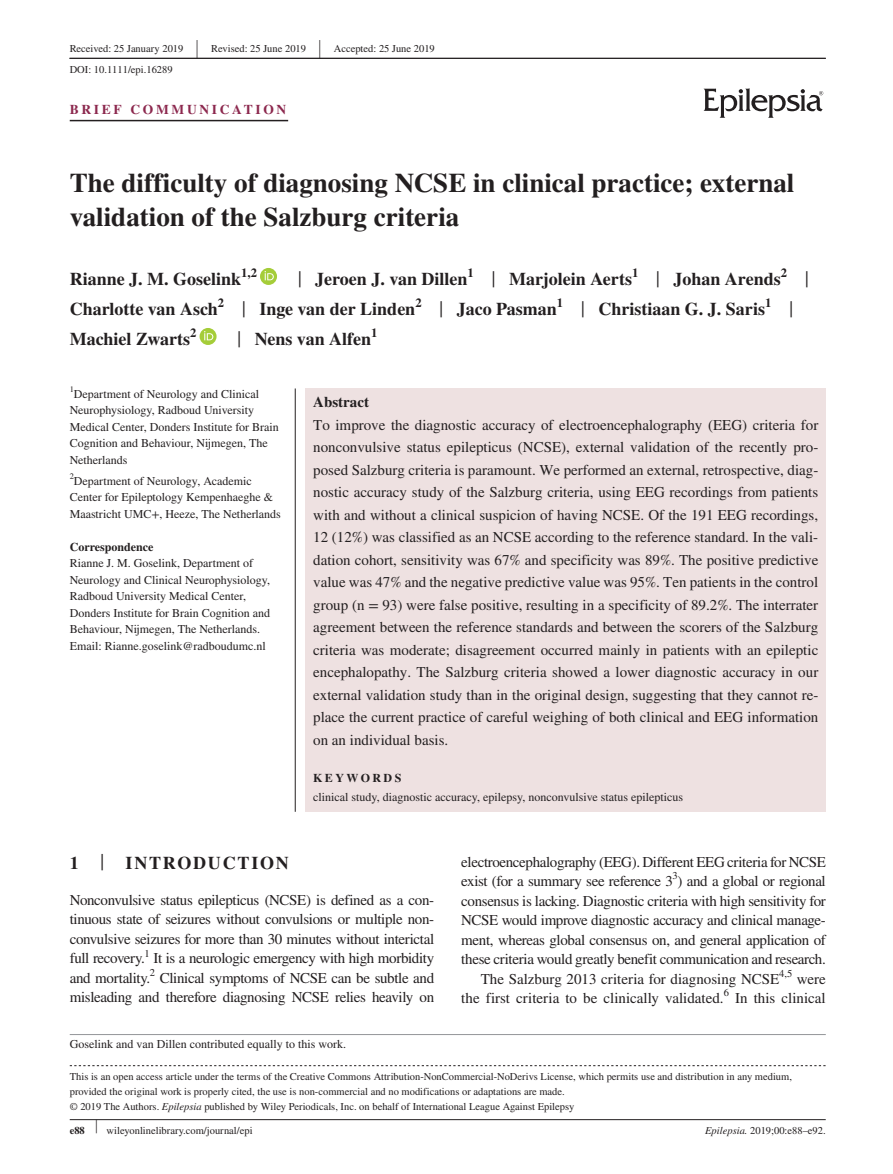
<style>
.page{position:relative;width:893px;height:1174px;background:#fff}
.page>*{position:absolute;margin:0;border:0;box-sizing:border-box;transform-origin:0 0}
.t1{font:700 27px/34.5px "STIX";color:#231f20}
.t2{font:26.55px "STIX";color:#231f20;scale:.4 1}
.t3{font:700 18px/30px "STIX";color:#231f20}
.t4{font:700 18px "STIX";letter-spacing:.1em;color:#231f20}
.t5{font:15px/22.5px "STIX";letter-spacing:-.025em;color:#231f20;text-align:justify}
.t6{font:15px "STIX";color:#231f20}
.t7{font:700 15px "STIX";color:#231f20}
.t8{font:700 13.5px "STIX";letter-spacing:.2em;color:#8c284e}
.t9{font:700 12.6px "STIX";color:#231f20}
.t10{font:12px/16.5px "STIX";color:#231f20}
.t11{font:700 12px "STIX";color:#231f20}
.t12{font:700 12px "STIX";letter-spacing:.2em;color:#231f20}
.t13{font:10.5px/15px "STIX";color:#231f20}
.t14{font:8.4px "STIX";color:#231f20}
.s1{font-weight:400;font-size:23.4px}
.s2{font-weight:400;font-size:23.7px}
.s3{font-style:italic}
.s4{font-weight:700}
.s5{font-size:19.5px}
</style>
<div class="page">
<hr style="left:70px;top:1119px;width:756px;height:1px;background:#231f20">
<hr style="left:69px;top:58px;width:757px;height:1px;background:#231f20">
<svg style="left:704px;top:88px;width:119px;height:30px"></svg>
<hr style="left:70px;top:120px;width:218px;height:1px;background:#231f20">
<svg style="left:260px;top:268px;width:17px;height:17px"></svg>
<svg style="left:265px;top:271px;width:9px;height:9px"></svg>
<svg style="left:200px;top:328px;width:17px;height:17px"></svg>
<svg style="left:204px;top:331px;width:9px;height:9px"></svg>
<svg style="left:70px;top:1065px;width:756px;height:1px"></svg>
<hr style="left:70px;top:1034px;width:756px;height:1px;background:#939598">
<div style="left:306px;top:388px;width:520px;height:423px;background:#eee1e1"></div>
<hr style="left:295px;top:388px;width:1px;height:423px;background:#231f20">
<p class="t13" style="left:70px;top:41px;width:115px">Received: 25 January 2019</p>
<h2 class="t2" style="left:196px;top:31px;width:7px">|</h2>
<p class="t13" style="left:211px;top:41px;width:96px">Revised: 25 June 2019</p>
<h2 class="t2" style="left:319px;top:31px;width:7px">|</h2>
<p class="t13" style="left:334px;top:41px;width:102px">Accepted: 25 June 2019</p>
<p class="t13" style="left:70px;top:63px;width:104px">DOI: 10.1111/epi.16289</p>
<p class="t8" style="left:70px;top:101px;width:218px">BRIEF COMMUNICATION</p>
<h1 class="t1" style="left:70px;top:165px;width:726px">The difficulty of diagnosing NCSE in clinical practice; external validation of the Salzburg criteria</h1>
<p class="t3" style="left:70px;top:264px;width:189px">Rianne J. M. Goselink<sup>1,2</sup></p>
<p class="t3" style="left:70px;top:264px;width:740px;text-indent:228px"><span class="s1">|</span> Jeroen J. van Dillen<sup>1</sup> <span class="s1">|</span> Marjolein Aerts<sup>1</sup> <span class="s1">|</span> Johan Arends<sup>2</sup> <span class="s1">|<br></span>Charlotte van Asch<sup>2</sup> <span class="s1">|</span> Inge van der Linden<sup>2</sup> <span class="s1">|</span> Jaco Pasman<sup>1</sup> <span class="s1">|</span> Christiaan G. J. Saris<sup>1</sup> <span class="s1">|<br></span>Machiel Zwarts</p>
<p class="t9" style="left:190px;top:325px;width:8px">2</p>
<p class="t3" style="left:238px;top:324px;width:141px"><span class="s1">|</span> Nens van Alfen<sup>1</sup></p>
<p class="t10" style="left:70px;top:386px;width:211px"><sup>1</sup>Department of Neurology and Clinical Neurophysiology, Radboud University Medical Center, Donders Institute for Brain Cognition and Behaviour, Nijmegen, The Netherlands</p>
<p class="t14" style="left:70px;top:470px;width:6px">2</p>
<p class="t10" style="left:70px;top:473px;width:213px;text-indent:4px">Department of Neurology, Academic<br>Center for Epileptology Kempenhaeghe &amp;<br>Maastricht UMC+, Heeze, The Netherlands</p>
<p class="t11" style="left:70px;top:539px;width:85px">Correspondence</p>
<p class="t10" style="left:70px;top:555px;width:202px">Rianne J. M. Goselink, Department of Neurology and Clinical Neurophysiology, Radboud University Medical Center, Donders Institute for Brain Cognition and Behaviour, Nijmegen, The Netherlands.<br>Email: Rianne.goselink@radboudumc.nl</p>
<p class="t7" style="left:313px;top:393px;width:57px">Abstract</p>
<p class="t5" style="left:313px;top:414px;width:507px">To improve the diagnostic accuracy of electroencephalography (EEG) criteria for nonconvulsive status epilepticus (NCSE), external validation of the recently pro&shy;posed Salzburg criteria is paramount. We performed an external, retrospective, diag&shy;nostic accuracy study of the Salzburg criteria, using EEG recordings from patients with and without a clinical suspicion of having NCSE. Of the 191 EEG recordings, 12 (12%) was classified as an NCSE according to the reference standard. In the vali&shy;dation cohort, sensitivity was 67% and specificity was 89%. The positive predictive value was 47% and the negative predictive value was 95%. Ten patients in the control group (n = 93) were false positive, resulting in a specificity of 89.2%. The interrater agreement between the reference standards and between the scorers of the Salzburg criteria was moderate; disagreement occurred mainly in patients with an epileptic encephalopathy. The Salzburg criteria showed a lower diagnostic accuracy in our external validation study than in the original design, suggesting that they cannot re&shy;place the current practice of careful weighing of both clinical and EEG information on an individual basis.</p>
<p class="t12" style="left:313px;top:770px;width:90px">KEYWORDS</p>
<p class="t10" style="left:313px;top:790px;width:371px">clinical study, diagnostic accuracy, epilepsy, nonconvulsive status epilepticus</p>
<p class="t4" style="left:70px;top:852px;width:221px">1 <span class="s2">|</span> INTRODUCTION</p>
<p class="t5" style="left:70px;top:891px;width:366px;line-height:19.5px">Nonconvulsive status epilepticus (NCSE) is defined as a con&shy;tinuous state of seizures without convulsions or multiple non&shy;convulsive seizures for more than 30 minutes without interictal full recovery.</p>
<p class="t13" style="left:145px;top:946px;width:7px">1</p>
<p class="t5" style="left:153px;top:948px;width:282px">It is a neurologic emergency with high morbidity</p>
<p class="t13" style="left:150px;top:965px;width:7px">2</p>
<p class="t5" style="left:70px;top:969px;width:366px;line-height:19.5px;text-align:right">Clinical symptoms of NCSE can be subtle and<br>misleading and therefore diagnosing NCSE relies heavily on</p>
<p class="t5" style="left:70px;top:967px;width:82px">and mortality.</p>
<p class="t10" style="left:70px;top:1037px;width:278px">Goselink and van Dillen contributed equally to this work.</p>
<p class="t5" style="left:461px;top:852px;width:366px;line-height:19.5px">electroencephalography (EEG). Different EEG criteria for NCSE exist (for a summary see reference 3 ) and a global or regional</p>
<p class="t13" style="left:673px;top:869px;width:7px">3</p>
<p class="t5" style="left:461px;top:890px;width:366px">consensus is lacking. Diagnostic criteria with high sensitivity for</p>
<p class="t5" style="left:461px;top:909px;width:366px">NCSE would improve diagnostic accuracy and clinical manage-</p>
<p class="t5" style="left:461px;top:929px;width:366px">ment, whereas global consensus on, and general application of</p>
<p class="t5" style="left:461px;top:948px;width:366px">these criteria would greatly benefit communication and research.</p>
<p class="t6" style="left:481px;top:968px;width:300px">The Salzburg 2013 criteria for diagnosing NCSE</p>
<p class="t13" style="left:779px;top:966px;width:15px">4,5</p>
<p class="t5" style="left:797px;top:968px;width:30px">were</p>
<p class="t13" style="left:724px;top:986px;width:7px">6</p>
<p class="t6" style="left:461px;top:987px;width:264px">the first criteria to be clinically validated.</p>
<p class="t6" style="left:735px;top:987px;width:92px">In this clinical</p>
<p class="t13" style="left:70px;top:1069px;width:724px">This is an open access article under the terms of the Creative Commons Attribution‐NonCommercial‐NoDerivs License, which permits use and distribution in any medium, provided the original work is properly cited, the use is non‐commercial and no modifications or adaptations are made.<br>© 2019 The Authors. <span class="s3">Epilepsia</span> published by Wiley Periodicals, Inc. on behalf of International League Against Epilepsy</p>
<p class="t13" style="left:70px;top:1123px;width:184px"><span class="s4">e88</span> <span class="s5">|</span> wileyonlinelibrary.com/journal/epi</p>
<p class="t13" style="left:705px;top:1123px;width:122px"><span class="s3">Epilepsia.</span> 2019;00:e88–e92.</p>
</div>
